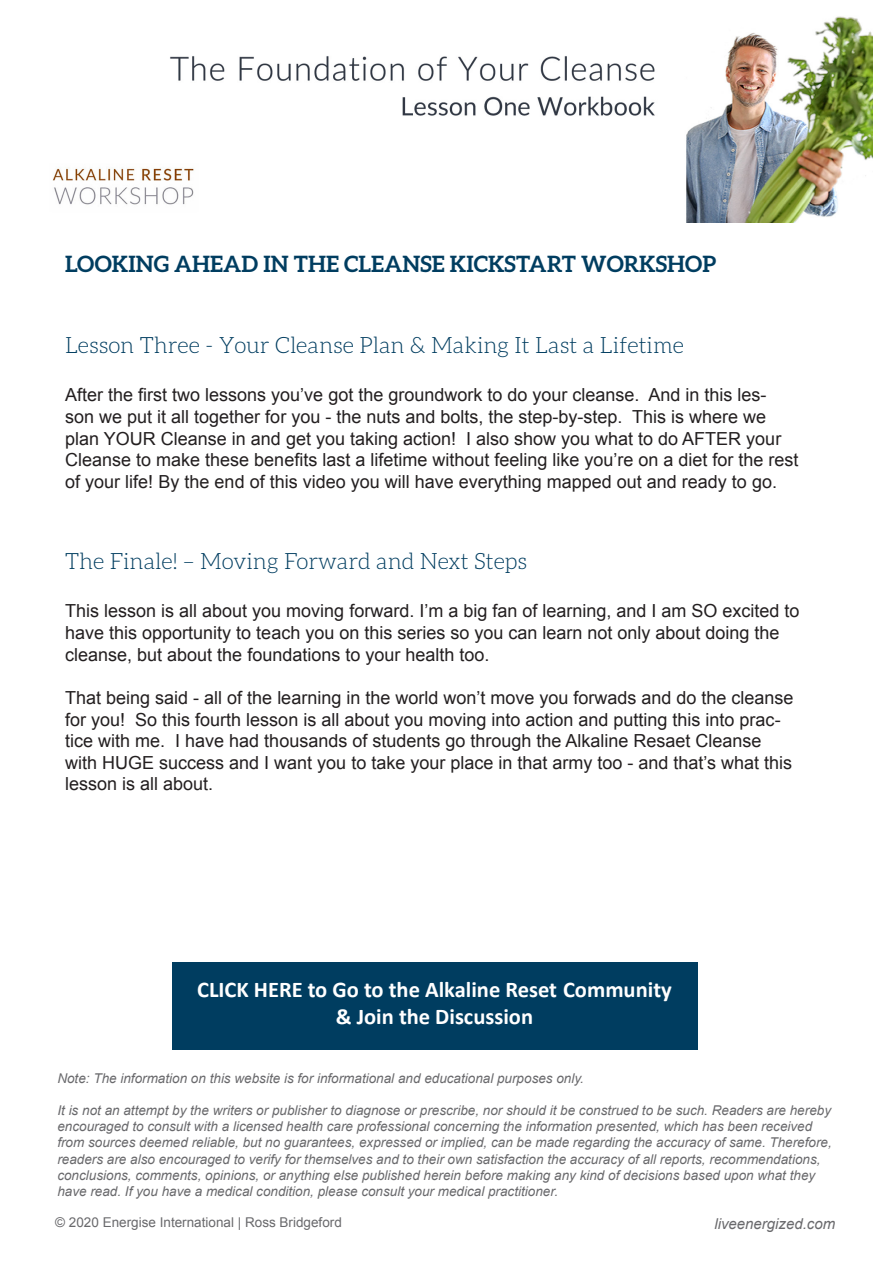
<style>
.page{position:relative;width:893px;height:1263px;background:#fff}
.page>*{position:absolute;margin:0;border:0;box-sizing:border-box;transform-origin:0 0}
.Heading_One{font:300 22.5px "Aleo";color:#003d60}
.t1{font:700 22.5px/27px "Calibri";color:#fff;text-align:center}
.Heading_One-2{font:700 22.5px "Aleo";color:#003d60}
.Paragraph_Style_1{font:18px/21.6px "Arial";color:#231f20}
.Paragraph_Style_1-2{font:italic 15px "Arial";color:#69696c}
.Paragraph_Style_1-3{font:italic 13.5px/16.2px "Arial";color:#69696c}
.Paragraph_Style_1-4{font:13.5px "Arial";color:#69696c}
</style>
<div class="page">
<div style="left:172px;top:962px;width:526px;height:88px;background:#003d60"></div>
<img style="left:52px;top:16px;width:821px;height:207px">
<p class="Heading_One-2" style="left:65px;top:251px;width:652px">LOOKING AHEAD IN THE CLEANSE KICKSTART WORKSHOP</p>
<p class="Heading_One" style="left:65px;top:333px;width:620px">Lesson Three - Your Cleanse Plan &amp; Making It Last a Lifetime</p>
<p class="Paragraph_Style_1" style="left:65px;top:384px;width:735px">After the first two lessons you’ve got the groundwork to do your cleanse. And in this les&shy;son we put it all together for you - the nuts and bolts, the step-by-step. This is where we plan YOUR Cleanse in and get you taking action! I also show you what to do AFTER your Cleanse to make these benefits last a lifetime without feeling like you’re on a diet for the rest of your life! By the end of this video you will have everything mapped out and ready to go.</p>
<p class="Heading_One" style="left:65px;top:549px;width:463px">The Finale! – Moving Forward and Next Steps</p>
<p class="Paragraph_Style_1" style="left:65px;top:600px;width:736px">This lesson is all about you moving forward. I’m a big fan of learning, and I am SO excited to have this opportunity to teach you on this series so you can learn not only about doing the cleanse, but about the foundations to your health too.</p>
<p class="Paragraph_Style_1" style="left:65px;top:687px;width:730px">That being said - all of the learning in the world won’t move you forwads and do the cleanse for you! So this fourth lesson is all about you moving into action and putting this into prac&shy;tice with me. I have had thousands of students go through the Alkaline Resaet Cleanse with HUGE success and I want you to take your place in that army too - and that’s what this lesson is all about.</p>
<p class="t1" style="left:197px;top:976px;width:476px">CLICK HERE to Go to the Alkaline Reset Community &amp; Join the Discussion</p>
<p class="Paragraph_Style_1-3" style="left:57px;top:1070px;width:528px">Note: The information on this website is for informational and educational purposes only.</p>
<p class="Paragraph_Style_1-3" style="left:57px;top:1102px;width:776px">It is not an attempt by the writers or publisher to diagnose or prescribe, nor should it be construed to be such. Readers are hereby encouraged to consult with a licensed health care professional concerning the information presented, which has been received from sources deemed reliable, but no guarantees, expressed or implied, can be made regarding the accuracy of same. Therefore, readers are also encouraged to verify for themselves and to their own satisfaction the accuracy of all reports, recommendations, conclusions, comments, opinions, or anything else published herein before making any kind of decisions based upon what they have read. If you have a medical condition, please consult your medical practitioner.</p>
<p class="Paragraph_Style_1-4" style="left:55px;top:1214px;width:288px">© 2020 Energise International | Ross Bridgeford</p>
<p class="Paragraph_Style_1-2" style="left:714px;top:1213px;width:122px">liveenergized.com</p>
</div>
